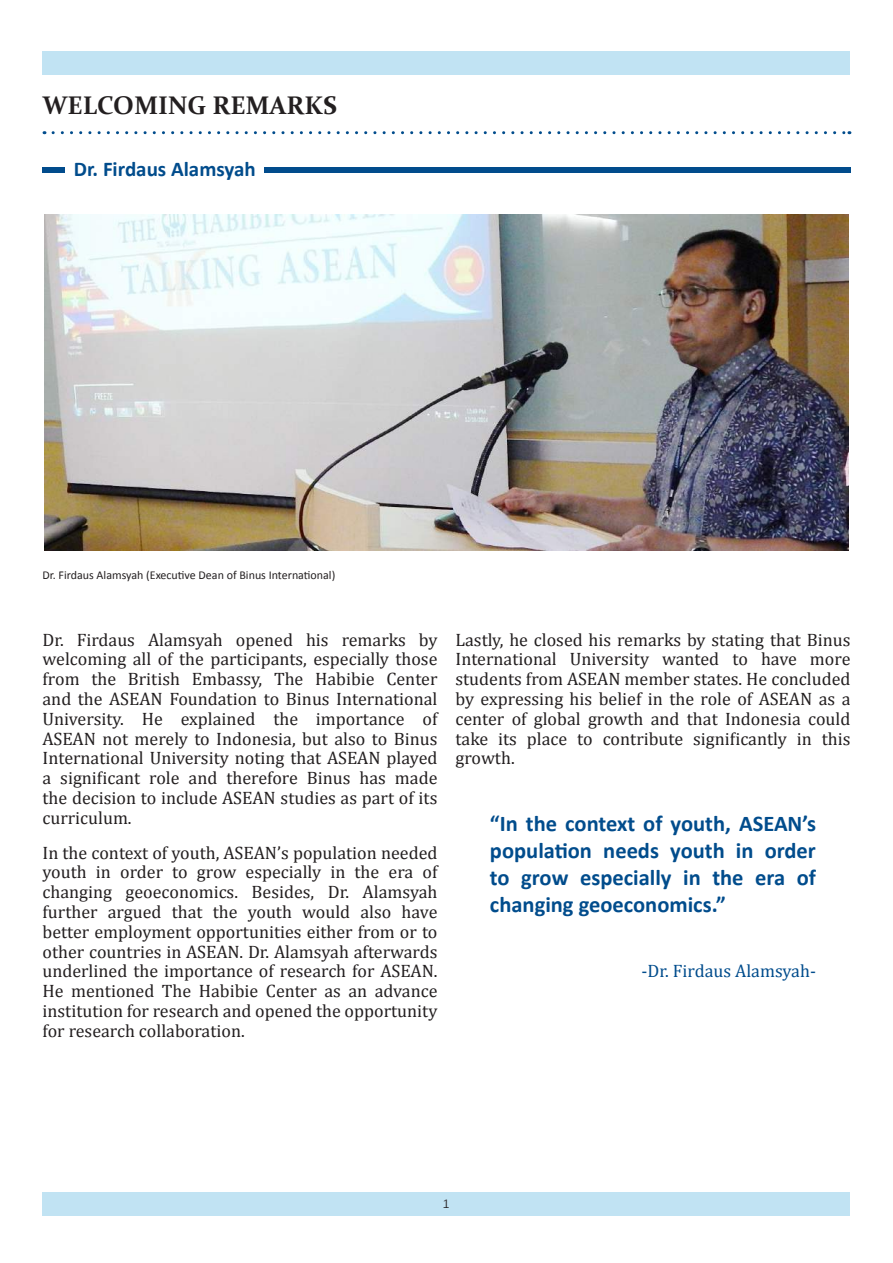
<style>
.page{position:relative;width:893px;height:1263px;background:#fff}
.page>*{position:absolute;margin:0;border:0;box-sizing:border-box;transform-origin:0 0}
.t1{font:700 25.5px "Constantia";color:#231f20}
.t2{font:700 22.5px/27px "Calibri";color:#014c8c;text-align:justify}
.t3{font:700 21px "Calibri";color:#014c8c}
.t4{font:18px/19.8px "Cambria";color:#231f20;text-align:justify}
.t5{font:18px "Cambria";color:#014c8c}
.t6{font:12px "Calibri";color:#231f20}
.t7{font:12px "Kalinga";color:#231f20}
</style>
<div class="page">
<div style="left:43px;top:1192px;width:807px;height:24px;background:#c1e3f3"></div>
<div style="left:43px;top:51px;width:807px;height:24px;background:#c1e3f3"></div>
<svg style="left:53px;top:131px;width:797px;height:3px"></svg>
<div style="left:264px;top:167px;width:586px;height:6px;background:#014c8c"></div>
<div style="left:43px;top:167px;width:22px;height:6px;background:#014c8c"></div>
<img style="left:44px;top:215px;width:805px;height:336px">
<h1 class="t1" style="left:43px;top:88px;width:296px">WELCOMING REMARKS</h1>
<p class="t3" style="left:74px;top:155px;width:183px">Dr. Firdaus Alamsyah</p>
<p class="t6" style="left:43px;top:567px;width:294px">Dr. Firdaus Alamsyah (Executive Dean of Binus International)</p>
<p class="t4" style="left:43px;top:629px;width:396px">Dr. Firdaus Alamsyah opened his remarks by welcoming all of the participants, especially those from the British Embassy, The Habibie Center and the ASEAN Foundation to Binus International University. He explained the importance of ASEAN not merely to Indonesia, but also to Binus International University noting that ASEAN played a significant role and therefore Binus has made the decision to include ASEAN studies as part of its curriculum.</p>
<p class="t4" style="left:43px;top:842px;width:396px">In the context of youth, ASEAN’s population needed youth in order to grow especially in the era of changing geoeconomics. Besides, Dr. Alamsyah further argued that the youth would also have better employment opportunities either from or to other countries in ASEAN. Dr. Alamsyah afterwards underlined the importance of research for ASEAN.<br>He mentioned The Habibie Center as an advance institution for research and opened the opportunity for research collaboration.</p>
<p class="t4" style="left:455px;top:629px;width:396px">Lastly, he closed his remarks by stating that Binus International University wanted to have more students from ASEAN member states. He concluded by expressing his belief in the role of ASEAN as a center of global growth and that Indonesia could take its place to contribute significantly in this growth.</p>
<p class="t2" style="left:490px;top:810px;width:327px">“In the context of youth, ASEAN’s population needs youth in order to grow especially in the era of changing geoeconomics.”</p>
<p class="t5" style="left:642px;top:960px;width:176px">-Dr. Firdaus Alamsyah-</p>
<p class="t7" style="left:443px;top:1196px;width:8px">1</p>
</div>
